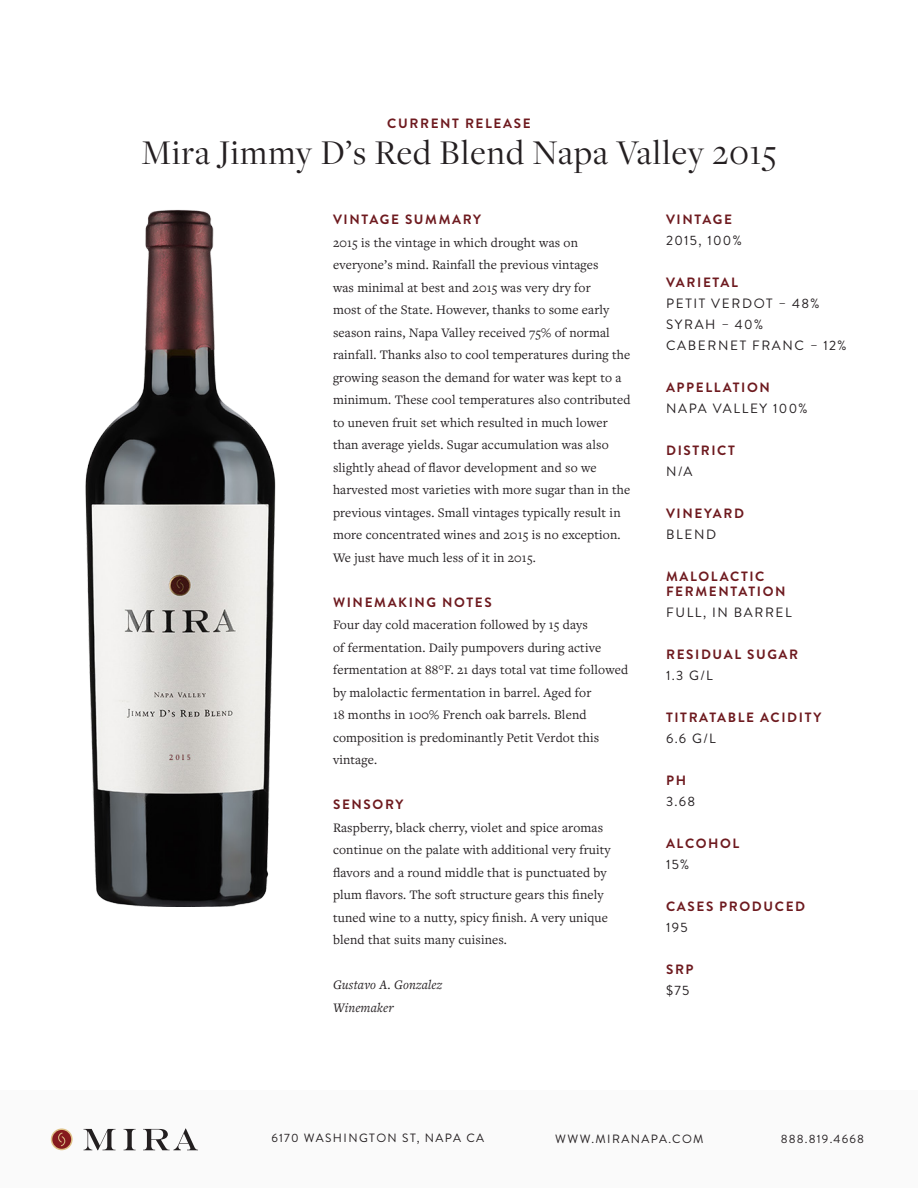
<style>
.page{position:relative;width:918px;height:1188px;background:#fff}
.page>*{position:absolute;margin:0;border:0;box-sizing:border-box;transform-origin:0 0}
.t1{font:36px "Freight Disp Pro";letter-spacing:.03em;color:#241f21}
.t2{font:13.5px/22.5px "Freight Text Pro";letter-spacing:.01em;color:#241f21}
.t3{font:700 13.5px "Brandon Grotesque";letter-spacing:.12em;color:#6e1a1f}
.t4{font:13.5px "Brandon Grotesque";letter-spacing:.12em;color:#241f21}
.t5{font:italic 13.5px "Freight Text Pro";letter-spacing:.01em;color:#241f21}
.t6{font:12px "Brandon Grotesque";letter-spacing:.12em;color:#241f21}
.t7{font:12px "Brandon Grotesque";letter-spacing:.1em;color:#241f21}
</style>
<div class="page">
<div style="left:0;top:1091px;width:918px;height:97px;background:#fafafa"></div>
<svg style="left:51px;top:1129px;width:22px;height:21px"></svg>
<svg style="left:52px;top:1130px;width:19px;height:19px"></svg>
<svg style="left:84px;top:1129px;width:32px;height:21px"></svg>
<svg style="left:143px;top:1129px;width:55px;height:21px"></svg>
<svg style="left:124px;top:1129px;width:12px;height:21px"></svg>
<img style="left:85px;top:209px;width:191px;height:698px">
<p class="t3" style="left:387px;top:114px;width:145px">CURRENT RELEASE</p>
<p class="t1" style="left:142px;top:129px;width:636px">Mira Jimmy D’s Red Blend Napa Valley 2015</p>
<p class="t3" style="left:333px;top:210px;width:150px">VINTAGE SUMMARY</p>
<p class="t2" style="left:333px;top:231px;width:299px">2015 is the vintage in which drought was on everyone’s mind. Rainfall the previous vintages<br>was minimal at best and 2015 was very dry for<br>most of the State. However, thanks to some early season rains, Napa Valley received 75% of normal rainfall. Thanks also to cool temperatures during the growing season the demand for water was kept to a minimum. These cool temperatures also contributed to uneven fruit set which resulted in much lower than average yields. Sugar accumulation was also slightly ahead of flavor development and so we harvested most varieties with more sugar than in the previous vintages. Small vintages typically result in more concentrated wines and 2015 is no exception.<br>We just have much less of it in 2015.</p>
<p class="t3" style="left:333px;top:593px;width:160px">WINEMAKING NOTES</p>
<p class="t2" style="left:333px;top:613px;width:297px">Four day cold maceration followed by 15 days<br>of fermentation. Daily pumpovers during active fermentation at 88°F. 21 days total vat time followed by malolactic fermentation in barrel. Aged for<br>18 months in 100% French oak barrels. Blend composition is predominantly Petit Verdot this vintage.</p>
<p class="t3" style="left:333px;top:795px;width:72px">SENSORY</p>
<p class="t2" style="left:333px;top:816px;width:279px">Raspberry, black cherry, violet and spice aromas continue on the palate with additional very fruity flavors and a round middle that is punctuated by plum flavors. The soft structure gears this finely tuned wine to a nutty, spicy finish. A very unique blend that suits many cuisines.</p>
<p class="t5" style="left:333px;top:976px;width:111px">Gustavo A. Gonzalez</p>
<p class="t5" style="left:333px;top:999px;width:62px">Winemaker</p>
<p class="t3" style="left:666px;top:210px;width:68px">VINTAGE</p>
<p class="t4" style="left:666px;top:231px;width:77px">2015, 100%</p>
<p class="t3" style="left:666px;top:273px;width:73px">VARIETAL</p>
<p class="t4" style="left:666px;top:294px;width:155px">PETIT VERDOT – 48%</p>
<p class="t4" style="left:666px;top:315px;width:99px">SYRAH – 40%</p>
<p class="t4" style="left:666px;top:336px;width:182px">CABERNET FRANC – 12%</p>
<p class="t3" style="left:666px;top:378px;width:105px">APPELLATION</p>
<p class="t4" style="left:666px;top:399px;width:143px">NAPA VALLEY 100%</p>
<p class="t3" style="left:666px;top:441px;width:70px">DISTRICT</p>
<p class="t4" style="left:666px;top:462px;width:28px">N/A</p>
<p class="t3" style="left:666px;top:504px;width:79px">VINEYARD</p>
<p class="t4" style="left:666px;top:525px;width:52px">BLEND</p>
<p class="t3" style="left:666px;top:567px;width:100px">MALOLACTIC</p>
<p class="t3" style="left:666px;top:582px;width:121px">FERMENTATION</p>
<p class="t4" style="left:666px;top:603px;width:127px">FULL, IN BARREL</p>
<p class="t3" style="left:666px;top:645px;width:134px">RESIDUAL SUGAR</p>
<p class="t4" style="left:666px;top:666px;width:48px">1.3 G/L</p>
<p class="t3" style="left:666px;top:708px;width:157px">TITRATABLE ACIDITY</p>
<p class="t4" style="left:666px;top:729px;width:51px">6.6 G/L</p>
<p class="t3" style="left:666px;top:771px;width:21px">PH</p>
<p class="t4" style="left:666px;top:792px;width:31px">3.68</p>
<p class="t3" style="left:666px;top:834px;width:75px">ALCOHOL</p>
<p class="t4" style="left:666px;top:855px;width:25px">15%</p>
<p class="t3" style="left:666px;top:897px;width:141px">CASES PRODUCED</p>
<p class="t4" style="left:666px;top:918px;width:23px">195</p>
<p class="t3" style="left:666px;top:960px;width:29px">SRP</p>
<p class="t4" style="left:666px;top:981px;width:25px">$75</p>
<p class="t6" style="left:271px;top:1130px;width:214px">6170 WASHINGTON ST, NAPA CA</p>
<p class="t6" style="left:555px;top:1131px;width:150px">WWW.MIRANAPA.COM</p>
<p class="t7" style="left:781px;top:1131px;width:85px">888.819.4668</p>
</div>
